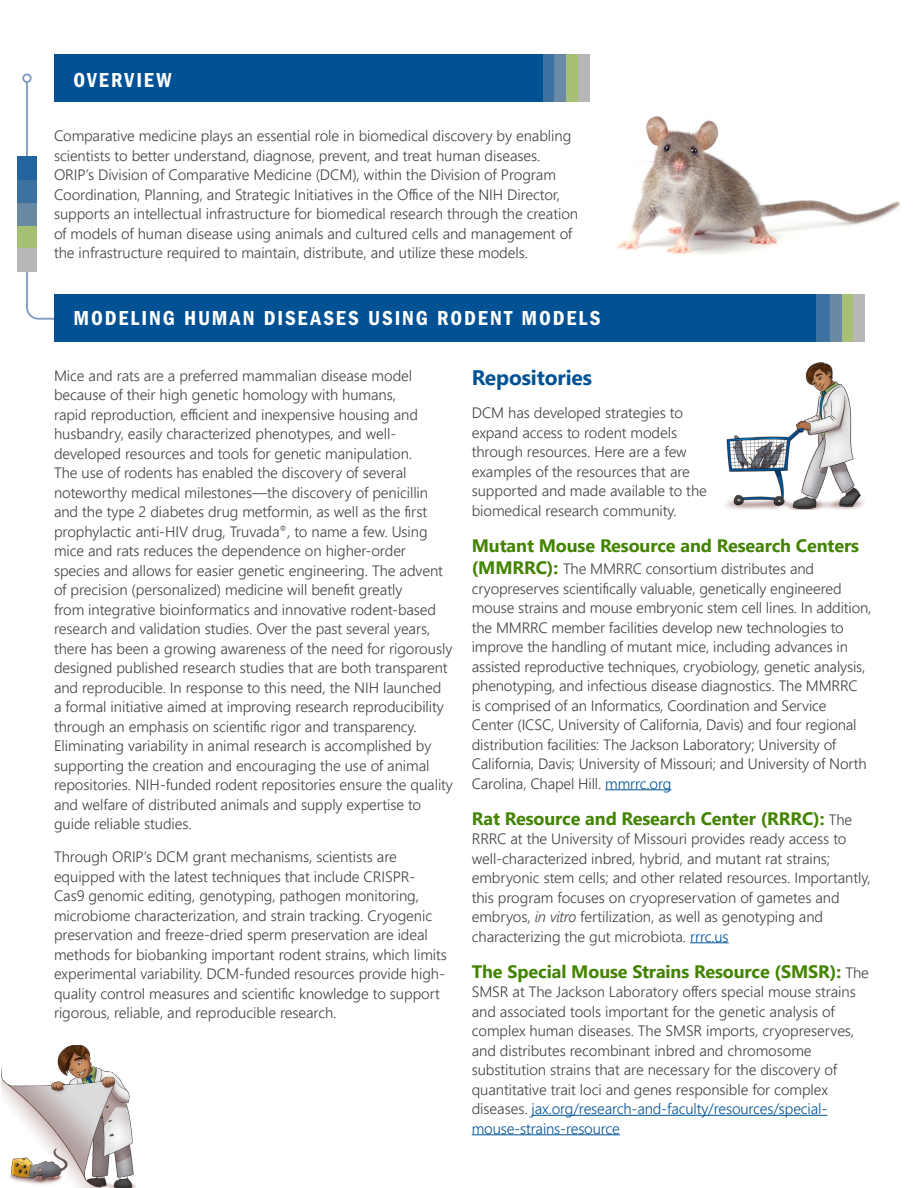
<style>
.page{position:relative;width:918px;height:1188px;background:#fff}
.page>*{position:absolute;margin:0;border:0;box-sizing:border-box;transform-origin:0 0}
.t1{font:21px "ITC Franklin Gothic Std Dm Cd";letter-spacing:.09em;color:#fff}
.t2{font:700 21px "Segoe UI";letter-spacing:-.005em;color:#005295}
.t3{font:700 18px/22.5px "Segoe UI";letter-spacing:-.005em;color:#428300}
.t4{font:300 15px/19.5px "Segoe UI";letter-spacing:-.005em;color:#414042}
.s1{color:#005295}
.s2{font-weight:300;font-size:15px;color:#414042}
.s3{font-style:italic}
</style>
<div class="page">
<hr style="left:605px;top:789px;width:66px;height:1px;background:#005295">
<hr style="left:690px;top:942px;width:39px;height:1px;background:#005295">
<hr style="left:532px;top:1115px;width:295px;height:1px;background:#005295">
<hr style="left:472px;top:1134px;width:148px;height:1px;background:#005295">
<div style="left:370px;top:54px;width:208px;height:48px;background:#a5bf75"></div>
<div style="left:370px;top:54px;width:196px;height:48px;background:#698aa5"></div>
<svg style="left:542px;top:54px;width:12px;height:48px"></svg>
<div style="left:578px;top:54px;width:11px;height:48px;background:#b7b6b9"></div>
<div style="left:54px;top:54px;width:488px;height:48px;background:#005295"></div>
<img style="left:617px;top:116px;width:283px;height:139px">
<svg style="left:25px;top:80px;width:29px;height:240px"></svg>
<div style="left:22px;top:74px;width:10px;height:9px;border:2px solid #839bc6;border-radius:50%"></div>
<div style="left:17px;top:156px;width:20px;height:93px;background:#a5bf75"></div>
<div style="left:17px;top:156px;width:20px;height:69px;background:#698aa5"></div>
<div style="left:17px;top:156px;width:20px;height:46px;background:#3c72a2"></div>
<div style="left:17px;top:248px;width:20px;height:23px;background:#b7b6b9"></div>
<div style="left:17px;top:156px;width:20px;height:23px;background:#1e62a0"></div>
<div style="left:805px;top:294px;width:49px;height:48px;background:#a5bf75"></div>
<div style="left:805px;top:294px;width:37px;height:48px;background:#698aa5"></div>
<div style="left:805px;top:294px;width:25px;height:48px;background:#3c72a2"></div>
<div style="left:853px;top:294px;width:12px;height:48px;background:#b7b6b9"></div>
<div style="left:54px;top:294px;width:762px;height:48px;background:#005295"></div>
<img style="left:2px;top:1045px;width:134px;height:143px">
<img style="left:725px;top:362px;width:140px;height:148px">
<h1 class="t1" style="left:73px;top:68px;width:100px">OVERVIEW</h1>
<p class="t4" style="left:54px;top:125px;width:526px">Comparative medicine plays an essential role in biomedical discovery by enabling scientists to better understand, diagnose, prevent, and treat human diseases.<br>ORIP’s Division of Comparative Medicine (DCM), within the Division of Program Coordination, Planning, and Strategic Initiatives in the Office of the NIH Director, supports an intellectual infrastructure for biomedical research through the creation of models of human disease using animals and cultured cells and management of the infrastructure required to maintain, distribute, and utilize these models.</p>
<h1 class="t1" style="left:73px;top:306px;width:529px">MODELING HUMAN DISEASES USING RODENT MODELS</h1>
<p class="t4" style="left:54px;top:364px;width:401px">Mice and rats are a preferred mammalian disease model because of their high genetic homology with humans,<br>rapid reproduction, efficient and inexpensive housing and husbandry, easily characterized phenotypes, and well&shy;developed resources and tools for genetic manipulation.<br>The use of rodents has enabled the discovery of several noteworthy medical milestones—the discovery of penicillin and the type 2 diabetes drug metformin, as well as the first prophylactic anti-HIV drug, Truvada<sup>®</sup>, to name a few. Using mice and rats reduces the dependence on higher-order species and allows for easier genetic engineering. The advent of precision (personalized) medicine will benefit greatly<br>from integrative bioinformatics and innovative rodent-based research and validation studies. Over the past several years, there has been a growing awareness of the need for rigorously designed published research studies that are both transparent and reproducible. In response to this need, the NIH launched<br>a formal initiative aimed at improving research reproducibility through an emphasis on scientific rigor and transparency.<br>Eliminating variability in animal research is accomplished by supporting the creation and encouraging the use of animal repositories. NIH-funded rodent repositories ensure the quality and welfare of distributed animals and supply expertise to guide reliable studies.</p>
<p class="t4" style="left:54px;top:846px;width:394px">Through ORIP’s DCM grant mechanisms, scientists are equipped with the latest techniques that include CRISPR-Cas9 genomic editing, genotyping, pathogen monitoring, microbiome characterization, and strain tracking. Cryogenic preservation and freeze-dried sperm preservation are ideal methods for biobanking important rodent strains, which limits experimental variability. DCM-funded resources provide high&shy;quality control measures and scientific knowledge to support rigorous, reliable, and reproducible research.</p>
<h1 class="t2" style="left:472px;top:358px;width:122px">Repositories</h1>
<p class="t4" style="left:472px;top:401px;width:237px">DCM has developed strategies to expand access to rodent models through resources. Here are a few examples of the resources that are supported and made available to the biomedical research community.</p>
<p class="t3" style="left:472px;top:532px;width:389px">Mutant Mouse Resource and Research Centers (MMRRC):</p>
<p class="t4" style="left:472px;top:557px;width:401px;text-indent:91px">The MMRRC consortium distributes and cryopreserves scientifically valuable, genetically engineered mouse strains and mouse embryonic stem cell lines. In addition, the MMRRC member facilities develop new technologies to improve the handling of mutant mice, including advances in assisted reproductive techniques, cryobiology, genetic analysis, phenotyping, and infectious disease diagnostics. The MMRRC<br>is comprised of an Informatics, Coordination and Service Center (ICSC, University of California, Davis) and four regional distribution facilities: The Jackson Laboratory; University of California, Davis; University of Missouri; and University of North Carolina, Chapel Hill. <span class="s1">mmrrc.org</span></p>
<p class="t3" style="left:472px;top:805px;width:382px">Rat Resource and Research Center (RRRC): <span class="s2">The</span></p>
<p class="t4" style="left:472px;top:827px;width:401px">RRRC at the University of Missouri provides ready access to well-characterized inbred, hybrid, and mutant rat strains; embryonic stem cells; and other related resources. Importantly, this program focuses on cryopreservation of gametes and embryos, <span class="s3">in vitro</span> fertilization, as well as genotyping and characterizing the gut microbiota. <span class="s1">rrrc.us</span></p>
<p class="t3" style="left:472px;top:958px;width:399px">The Special Mouse Strains Resource (SMSR): <span class="s2">The</span></p>
<p class="t4" style="left:472px;top:980px;width:386px">SMSR at The Jackson Laboratory offers special mouse strains and associated tools important for the genetic analysis of complex human diseases. The SMSR imports, cryopreserves, and distributes recombinant inbred and chromosome substitution strains that are necessary for the discovery of quantitative trait loci and genes responsible for complex diseases. <span class="s1">jax.org/research-and-faculty/resources/special&shy;mouse-strains-resource</span></p>
</div>
